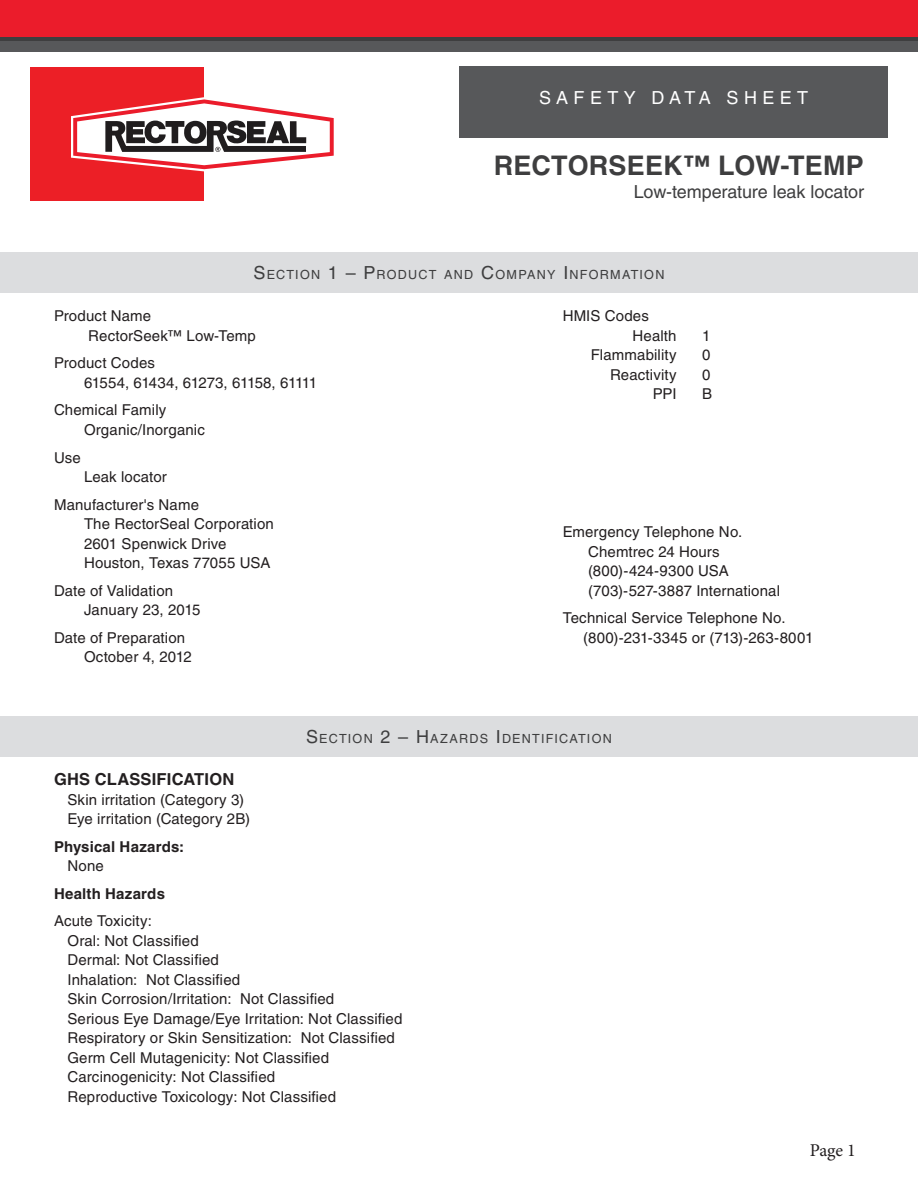
<style>
.page{position:relative;width:918px;height:1188px;background:#fff}
.page>*{position:absolute;margin:0;border:0;box-sizing:border-box;transform-origin:0 0}
.t1{font:700 27px "Helvetica LT Std";letter-spacing:.005em;color:#3e3e3f}
.t2{font:18px "Helvetica LT Std";letter-spacing:-.005em;color:#3e3e3f}
.t3{font:18px "Helvetica LT Std";letter-spacing:.3em;color:#fff}
.t4{font:18px "Minion Pro";color:#231f20}
.Body_copy_L_align_ta{font:700 16.5px "Helvetica LT Std";letter-spacing:.015em;color:#231f20}
.Body_copy_L_align_ta-2{font:15px/19.5px "Helvetica LT Std";letter-spacing:.01em;color:#231f20}
.S-1_tabs{font:15px/19.5px "Helvetica LT Std";letter-spacing:.01em;color:#231f20}
.S-1_tabs_colm_2{font:15px/19.5px "Helvetica LT Std";letter-spacing:.01em;color:#231f20}
.Body_copy_L_align_ta-3{font:700 15px/19.5px "Helvetica LT Std";letter-spacing:.015em;color:#231f20}
.t5{font:12.6px "Helvetica LT Std";letter-spacing:.1em;color:#3e3e3f}
.s1{font-size:18px}
.s2{font-weight:400}
</style>
<div class="page">
<div style="left:30px;top:68px;width:173px;height:133px;background:#ec1f26"></div>
<svg style="left:71px;top:97px;width:263px;height:74px"></svg>
<div style="left:460px;top:66px;width:428px;height:71px;background:#57585a"></div>
<div style="left:0;top:40px;width:918px;height:12px;background:#57585a"></div>
<div style="left:0;top:0;width:918px;height:40px;background:#eb1c2b"></div>
<hr style="left:0;top:38px;width:918px;height:3px;background:#3e3e3f">
<div style="left:0;top:717px;width:918px;height:40px;background:#dcdddf"></div>
<div style="left:0;top:253px;width:918px;height:40px;background:#dcdddf"></div>
<p class="t3" style="left:539px;top:87px;width:270px">SAFETY DATA SHEET</p>
<h1 class="t1" style="left:494px;top:149px;width:372px">RECTORSEEK™ LOW-TEMP</h1>
<p class="t2" style="left:634px;top:181px;width:232px">Low-temperature leak locator</p>
<p class="t5" style="left:253px;top:268px;width:413px"><span class="s1">S</span>ECTION <span class="s1">1 – P</span>RODUCT AND <span class="s1">C</span>OMPANY <span class="s1">I</span> NFORMATION</p>
<p class="S-1_tabs" style="left:88px;top:306px;width:169px;text-indent:-34px">Product Name<br>RectorSeek™ Low-Temp</p>
<p class="S-1_tabs" style="left:84px;top:353px;width:235px;text-indent:-30px">Product Codes<br>61554, 61434, 61273, 61158, 61111</p>
<p class="S-1_tabs" style="left:84px;top:400px;width:122px;text-indent:-30px">Chemical Family<br>Organic/Inorganic</p>
<p class="S-1_tabs" style="left:54px;top:448px;width:28px">Use</p>
<p class="S-1_tabs" style="left:84px;top:467px;width:84px">Leak locator</p>
<p class="S-1_tabs" style="left:84px;top:495px;width:191px;text-indent:-30px">Manufacturer's Name<br>The RectorSeal Corporation<br>2601 Spenwick Drive<br>Houston, Texas 77055 USA</p>
<p class="S-1_tabs" style="left:84px;top:581px;width:118px;text-indent:-30px">Date of Validation<br>January 23, 2015</p>
<p class="S-1_tabs" style="left:84px;top:628px;width:109px;text-indent:-30px">Date of Preparation<br>October 4, 2012</p>
<p class="S-1_tabs_colm_2" style="left:633px;top:306px;width:46px;text-indent:-70px">HMIS Codes<br>Health</p>
<p class="S-1_tabs_colm_2" style="left:702px;top:326px;width:10px">1</p>
<p class="S-1_tabs_colm_2" style="left:591px;top:345px;width:87px">Flammability</p>
<p class="S-1_tabs_colm_2" style="left:702px;top:345px;width:10px">0</p>
<p class="S-1_tabs_colm_2" style="left:610px;top:365px;width:68px">Reactivity</p>
<p class="S-1_tabs_colm_2" style="left:702px;top:365px;width:10px">0</p>
<p class="S-1_tabs_colm_2" style="left:653px;top:384px;width:25px">PPI</p>
<p class="S-1_tabs_colm_2" style="left:702px;top:384px;width:12px">B</p>
<p class="S-1_tabs_colm_2" style="left:588px;top:522px;width:193px;text-indent:-26px">Emergency Telephone No.<br>Chemtrec 24 Hours (800)-424-9300 USA (703)-527-3887 International</p>
<p class="S-1_tabs_colm_2" style="left:583px;top:608px;width:232px;text-indent:-20px">Technical Service Telephone No. (800)-231-3345 or (713)-263-8001</p>
<p class="t5" style="left:306px;top:732px;width:307px"><span class="s1">S</span>ECTION <span class="s1">2 – H</span>AZARDS <span class="s1">I</span> DENTIFICATION</p>
<p class="Body_copy_L_align_ta" style="left:54px;top:769px;width:182px">GHS CLASSIFICATION</p>
<p class="Body_copy_L_align_ta-2" style="left:68px;top:790px;width:184px">Skin irritation (Category 3)<br>Eye irritation (Category 2B)</p>
<p class="Body_copy_L_align_ta-3" style="left:68px;top:836px;width:118px;text-indent:-14px">Physical Hazards:<br><span class="s2">None</span></p>
<p class="Body_copy_L_align_ta-3" style="left:54px;top:884px;width:113px">Health Hazards</p>
<p class="Body_copy_L_align_ta-2" style="left:68px;top:911px;width:337px;text-indent:-14px">Acute Toxicity:<br>Oral: Not Classified<br>Dermal: Not Classified<br>Inhalation: Not Classified<br>Skin Corrosion/Irritation: Not Classified<br>Serious Eye Damage/Eye Irritation: Not Classified Respiratory or Skin Sensitization: Not Classified Germ Cell Mutagenicity: Not Classified Carcinogenicity: Not Classified<br>Reproductive Toxicology: Not Classified</p>
<p class="t4" style="left:810px;top:1138px;width:48px">Page 1</p>
</div>
